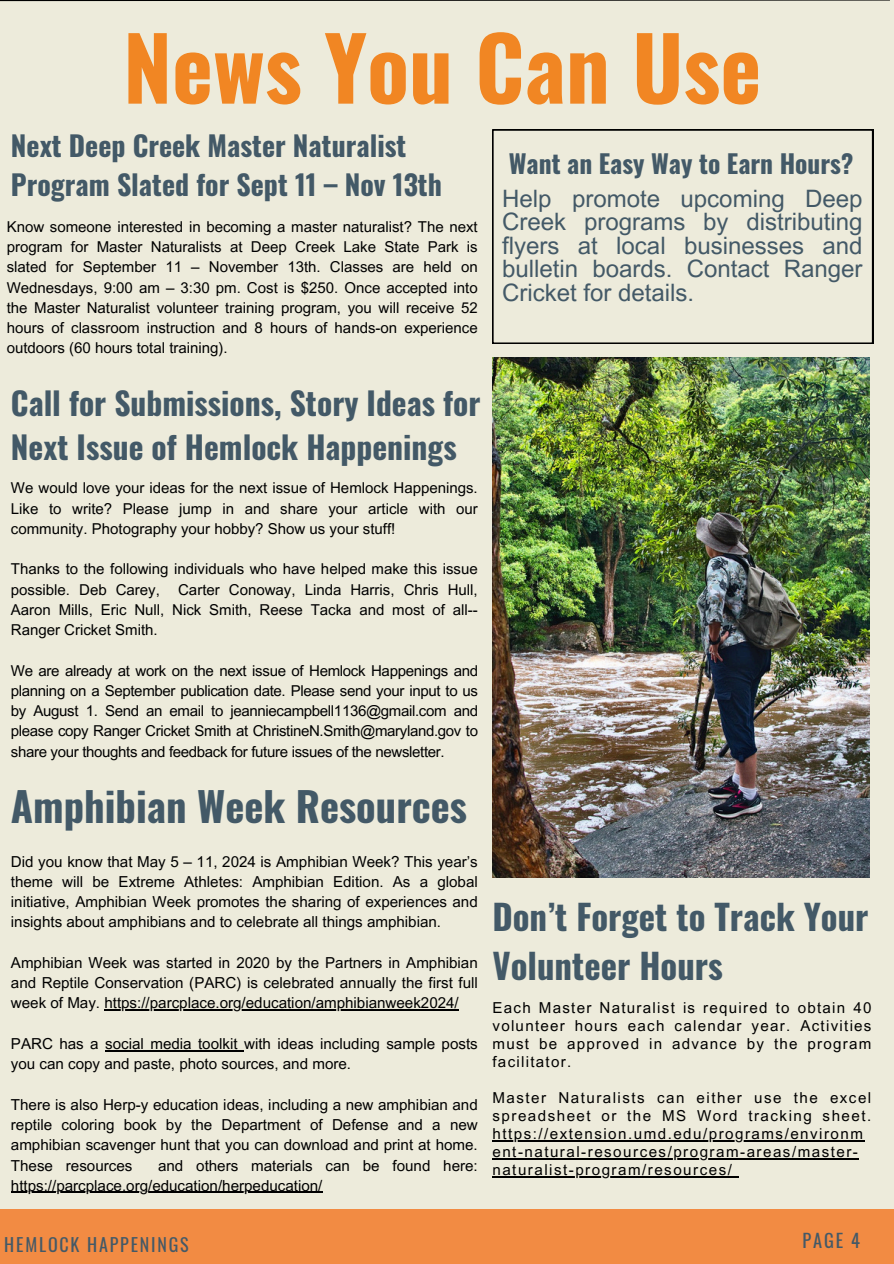
<style>
.page{position:relative;width:894px;height:1264px;background:#fff}
.page>*{position:absolute;margin:0;border:0;box-sizing:border-box;transform-origin:0 0}
.t1{font:700 87px "Oswald";color:#f18623}
.t2{font:700 40.5px "Oswald";color:#435967}
.t3{font:700 34.8px/48.6px "Oswald";color:#435967}
.t4{font:700 31.5px/43.8px "Oswald";color:#435967}
.t5{font:700 27.9px/38.2px "Oswald";color:#435967}
.t6{font:700 25.5px "Oswald";color:#435967}
.t7{font:24px/23.7px "Arial MT Pro";color:#435967;text-align:justify}
.t8{font:18.3px "Oswald";color:#435967}
.t9{font:18px "Oswald";letter-spacing:.1em;color:#435967}
.t10{font:15.15px/20.2px "Arial MT Pro";color:#000;text-align:justify}
.t11{font:15.15px/18px "Arial MT Pro";letter-spacing:.1em;color:#000}
.t12{font:15px/20.2px "Arial MT Pro";color:#000;text-align:justify}
</style>
<div class="page">
<div style="left:0;top:0;width:893px;height:1263px;background:#edebdb"></div>
<svg style="left:0;top:0;width:890px;height:2px"></svg>
<div style="left:0;top:1208px;width:893px;height:55px;background:#f28b43"></div>
<img style="left:492px;top:358px;width:377px;height:519px">
<svg style="left:492px;top:130px;width:380px;height:213px"></svg>
<hr style="left:492px;top:1140px;width:372px;height:1px;background:#000">
<hr style="left:492px;top:1158px;width:367px;height:1px;background:#000">
<hr style="left:492px;top:1176px;width:241px;height:1px;background:#000">
<hr style="left:104px;top:1009px;width:354px;height:1px;background:#000">
<hr style="left:105px;top:1050px;width:139px;height:1px;background:#000">
<hr style="left:11px;top:1191px;width:311px;height:1px;background:#000">
<p class="t1" style="left:123px;top:0;width:639px">News You Can Use</p>
<h2 class="t5" style="left:11px;top:125px;width:432px">Next Deep Creek Master Naturalist<br>Program Slated for Sept 11 – Nov 13th</h2>
<p class="t6" style="left:508px;top:143px;width:346px">Want an Easy Way to Earn Hours?</p>
<p class="t7" style="left:502px;top:189px;width:362px">Help promote upcoming Deep Creek programs by distributing flyers at local businesses and bulletin boards. Contact Ranger Cricket for details.</p>
<p class="t12" style="left:7px;top:218px;width:472px">Know someone interested in becoming a master naturalist? The next program for Master Naturalists at Deep Creek Lake State Park is slated for September 11 – November 13th. Classes are held on Wednesdays, 9:00 am – 3:30 pm. Cost is $250. Once accepted into the Master Naturalist volunteer training program, you will receive 52 hours of classroom instruction and 8 hours of hands-on experience outdoors (60 hours total training).</p>
<p class="t4" style="left:11px;top:379px;width:471px">Call for Submissions, Story Ideas for<br>Next Issue of Hemlock Happenings</p>
<p class="t12" style="left:11px;top:480px;width:468px">We would love your ideas for the next issue of Hemlock Happenings.<br>Like to write? Please jump in and share your article with our community. Photography your hobby? Show us your stuff!</p>
<p class="t12" style="left:11px;top:561px;width:468px">Thanks to the following individuals who have helped make this issue possible. Deb Carey, Carter Conoway, Linda Harris, Chris Hull, Aaron Mills, Eric Null, Nick Smith, Reese Tacka and most of all-- Ranger Cricket Smith.</p>
<h3 class="t12" style="left:11px;top:662px;width:468px">We are already at work on the next issue of Hemlock Happenings and planning on a September publication date. Please send your input to us by August 1. Send an email to jeanniecampbell1136@gmail.com and please copy Ranger Cricket Smith at ChristineN.Smith@maryland.gov to share your thoughts and feedback for future issues of the newsletter.</h3>
<h2 class="t2" style="left:11px;top:774px;width:457px">Amphibian Week Resources</h2>
<p class="t10" style="left:11px;top:853px;width:468px">Did you know that May 5 – 11, 2024 is Amphibian Week? This year’s theme will be Extreme Athletes: Amphibian Edition. As a global initiative, Amphibian Week promotes the sharing of experiences and insights about amphibians and to celebrate all things amphibian.</p>
<p class="t10" style="left:11px;top:954px;width:468px">Amphibian Week was started in 2020 by the Partners in Amphibian and Reptile Conservation (PARC) is celebrated annually the first full week of May. https://parcplace.org/education/amphibianweek2024/</p>
<h6 class="t10" style="left:11px;top:1035px;width:468px">PARC has a social media toolkit with ideas including sample posts</h6>
<h6 class="t10" style="left:11px;top:1055px;width:341px">you can copy and paste, photo sources, and more.</h6>
<h6 class="t10" style="left:11px;top:1096px;width:468px">There is also Herp-y education ideas, including a new amphibian and reptile coloring book by the Department of Defense and a new amphibian scavenger hunt that you can download and print at home.<br>These resources</h6>
<p class="t10" style="left:11px;top:1156px;width:468px;text-indent:147px">and others materials can be found here: https://parcplace.org/education/herpeducation/</p>
<p class="t3" style="left:492px;top:891px;width:377px">Don’t Forget to Track Your<br>Volunteer Hours</p>
<h4 class="t10" style="left:492px;top:1000px;width:380px;line-height:18px">Each Master Naturalist is required to obtain 40 volunteer hours each calendar year. Activities must be approved in advance by the program facilitator.</h4>
<h5 class="t11" style="left:492px;top:1090px;width:380px">Master Naturalists can either use the excel spreadsheet or the MS Word tracking sheet.</h5>
<p class="t11" style="left:492px;top:1126px;width:372px">https://extension.umd.edu/programs/environm</p>
<p class="t11" style="left:492px;top:1144px;width:367px">ent-natural-resources/program-areas/master-</p>
<h3 class="t11" style="left:492px;top:1162px;width:241px">naturalist-program/resources/</h3>
<h4 class="t9" style="left:4px;top:1230px;width:186px">HEMLOCK HAPPENINGS</h4>
<p class="t8" style="left:802px;top:1225px;width:59px">PAGE 4</p>
</div>
